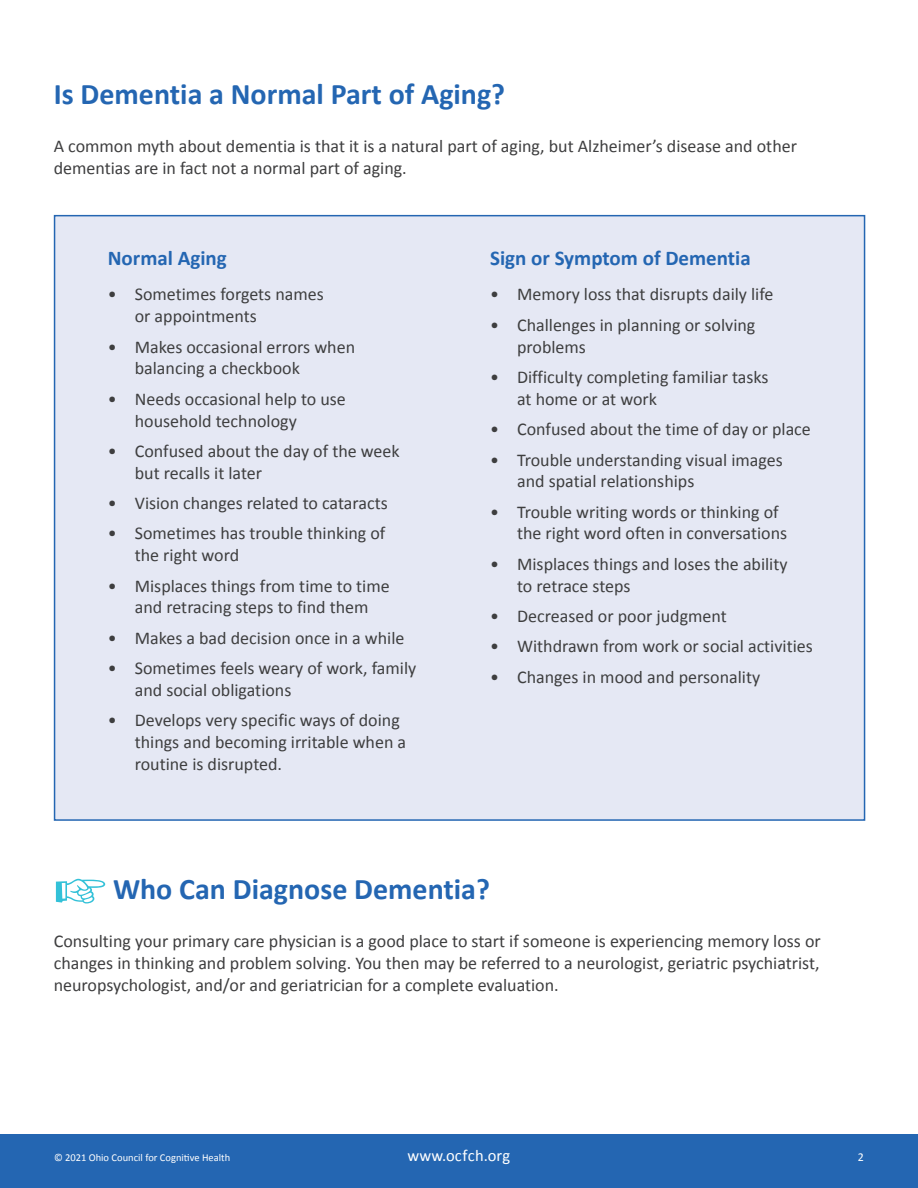
<style>
.page{position:relative;width:918px;height:1188px;background:#fff}
.page>*{position:absolute;margin:0;border:0;box-sizing:border-box;transform-origin:0 0}
.Headlines{font:700 30px "Calibri";color:#2466b2}
.Subheads{font:700 21px "Calibri";color:#2466b2}
.Body{font:18px/21.8px "Calibri";color:#3e3e3f}
.t1{font:16.5px "Calibri";letter-spacing:.005em;color:#fff}
.t2{font:12px "Calibri";color:#fff}
.t3{font:10.5px "Calibri";color:#fff}
.s1{color:#33c1d8}
</style>
<div class="page">
<div style="left:0;top:1134px;width:918px;height:54px;background:#2466b2"></div>
<div style="left:54px;top:215px;width:811px;height:606px;background:#e5e8f4;border:2px solid #2466b2"></div>
<p class="Headlines" style="left:54px;top:75px;width:453px">Is Dementia a Normal Part of Aging?</p>
<p class="Body" style="left:54px;top:135px;width:745px">A common myth about dementia is that it is a natural part of aging, but Alzheimer’s disease and other dementias are in fact not a normal part of aging.</p>
<p class="Subheads" style="left:108px;top:245px;width:121px">Normal Aging</p>
<p class="Body" style="left:135px;top:283px;width:191px;text-indent:-27px">• Sometimes forgets names or appointments</p>
<p class="Body" style="left:135px;top:335px;width:222px;text-indent:-27px">• Makes occasional errors when balancing a checkbook</p>
<p class="Body" style="left:135px;top:387px;width:213px;text-indent:-27px">• Needs occasional help to use household technology</p>
<p class="Body" style="left:135px;top:439px;width:266px;text-indent:-27px">• Confused about the day of the week but recalls it later</p>
<p class="Body" style="left:108px;top:491px;width:281px">• Vision changes related to cataracts</p>
<p class="Body" style="left:135px;top:522px;width:252px;text-indent:-27px">• Sometimes has trouble thinking of the right word</p>
<p class="Body" style="left:108px;top:574px;width:283px;text-align:center">• Misplaces things from time to time and retracing steps to find them</p>
<p class="Body" style="left:108px;top:626px;width:298px">• Makes a bad decision once in a while</p>
<p class="Body" style="left:135px;top:656px;width:283px;text-indent:-27px">• Sometimes feels weary of work, family and social obligations</p>
<p class="Body" style="left:135px;top:709px;width:273px;text-indent:-27px">• Develops very specific ways of doing things and becoming irritable when a routine is disrupted.</p>
<p class="Subheads" style="left:490px;top:245px;width:262px">Sign or Symptom of Dementia</p>
<p class="Body" style="left:490px;top:283px;width:285px">• Memory loss that disrupts daily life</p>
<p class="Body" style="left:517px;top:313px;width:240px;text-indent:-27px">• Challenges in planning or solving problems</p>
<p class="Body" style="left:517px;top:365px;width:253px;text-indent:-27px">• Difficulty completing familiar tasks at home or at work</p>
<p class="Body" style="left:490px;top:417px;width:322px">• Confused about the time of day or place</p>
<p class="Body" style="left:517px;top:448px;width:267px;text-indent:-27px">• Trouble understanding visual images and spatial relationships</p>
<p class="Body" style="left:517px;top:500px;width:272px;text-indent:-27px">• Trouble writing words or thinking of the right word often in conversations</p>
<p class="Body" style="left:517px;top:552px;width:272px;text-indent:-27px">• Misplaces things and loses the ability to retrace steps</p>
<p class="Body" style="left:490px;top:604px;width:238px">• Decreased or poor judgment</p>
<p class="Body" style="left:490px;top:635px;width:324px">• Withdrawn from work or social activities</p>
<p class="Body" style="left:490px;top:665px;width:272px">• Changes in mood and personality</p>
<p class="Headlines" style="left:54px;top:870px;width:438px"><span class="s1">☞</span> Who Can Diagnose Dementia?</p>
<p class="Body" style="left:54px;top:930px;width:769px;text-align:justify">Consulting your primary care physician is a good place to start if someone is experiencing memory loss or changes in thinking and problem solving. You then may be referred to a neurologist, geriatric psychiatrist, neuropsychologist, and/or and geriatrician for a complete evaluation.</p>
<p class="t3" style="left:54px;top:1151px;width:178px">© 2021 Ohio Council for Cognitive Health</p>
<p class="t1" style="left:408px;top:1145px;width:104px">www.ocfch.org</p>
<p class="t2" style="left:858px;top:1149px;width:8px">2</p>
</div>
